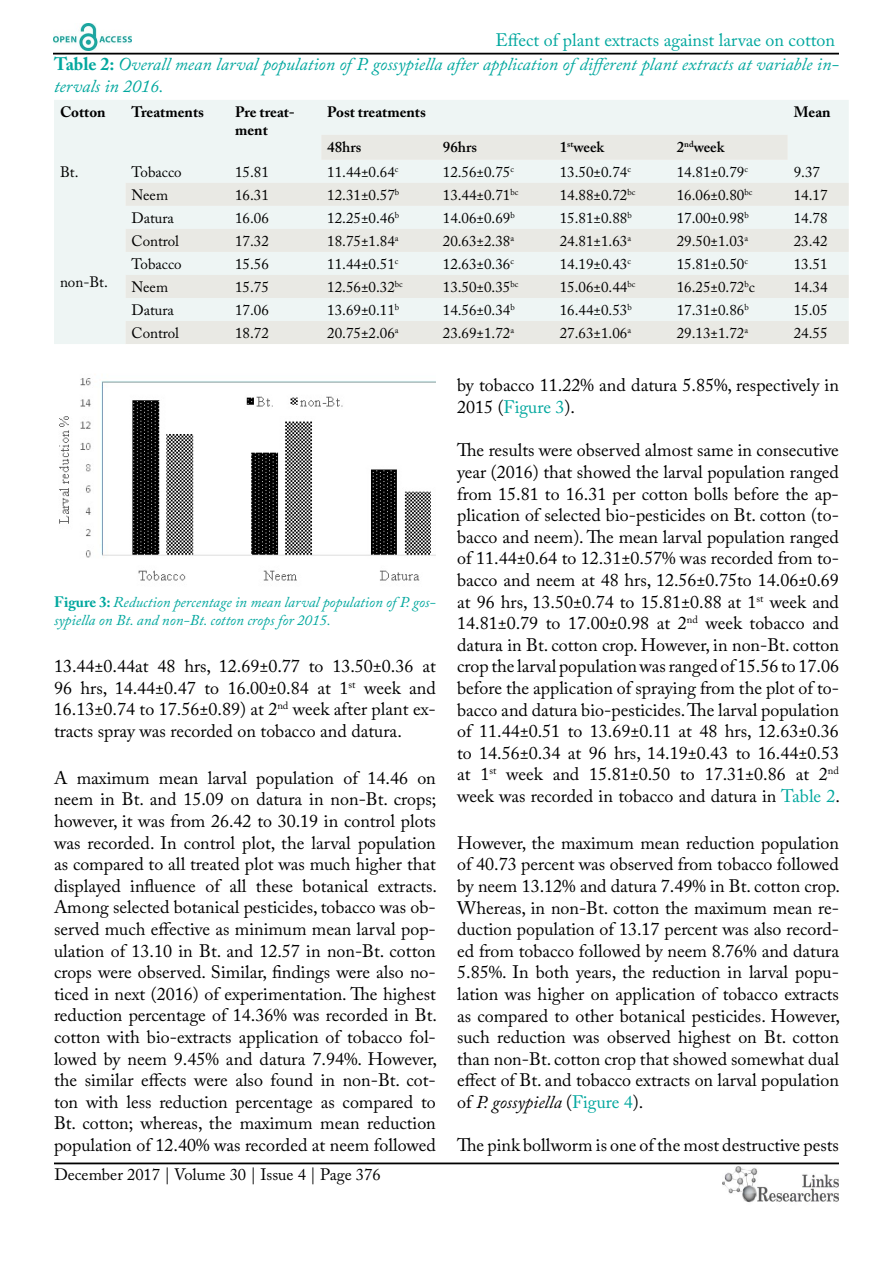
<style>
.page{position:relative;width:893px;height:1263px;background:#fff}
.page>*{position:absolute;margin:0;border:0;box-sizing:border-box;transform-origin:0 0}
.t1{font:18px/21.6px "Adobe Caslon Pro";color:#000;text-align:justify}
.t2{font:italic 18px/21.6px "Adobe Caslon Pro";color:#00a79e}
.t3{font:18px "Adobe Caslon Pro";color:#00a79e}
.t4{font:16.5px "Adobe Caslon Pro";color:#000}
.t5{font:15px "Adobe Caslon Pro";color:#000}
.t6{font:italic 15px/18px "Adobe Caslon Pro";color:#00a79e}
.t7{font:700 15px/18px "Adobe Caslon Pro";color:#000}
.t8{font:600 15px "Adobe Caslon Pro";color:#000}
.s1{font-weight:700;font-style:normal}
.s2{color:#00a79e}
.s3{font-style:italic}
</style>
<div class="page">
<hr style="left:53px;top:53px;width:786px;height:2px;background:#000">
<hr style="left:54px;top:1162px;width:785px;height:2px;background:#000">
<img style="left:722px;top:1166px;width:117px;height:37px">
<img style="left:53px;top:24px;width:78px;height:27px">
<div style="left:54px;top:100px;width:795px;height:244px;background:#eef5f4"></div>
<svg style="left:125px;top:135px;width:724px;height:209px;background:#ebeeeb"></svg>
<img style="left:59px;top:378px;width:377px;height:203px">
<p class="t3" style="left:495px;top:30px;width:341px">Effect of plant extracts against larvae on cotton</p>
<p class="t2" style="left:54px;top:53px;width:786px"><span class="s1">Table 2:</span> Overall mean larval population of P. gossypiella after application of different plant extracts at variable in&shy;tervals in 2016.</p>
<p class="t7" style="left:60px;top:103px;width:47px">Cotton</p>
<p class="t7" style="left:131px;top:103px;width:74px">Treatments</p>
<p class="t7" style="left:235px;top:103px;width:61px">Pre treat&shy;ment</p>
<p class="t7" style="left:327px;top:103px;width:100px">Post treatments</p>
<p class="t7" style="left:794px;top:103px;width:38px">Mean</p>
<p class="t8" style="left:327px;top:138px;width:36px">48hrs</p>
<p class="t8" style="left:443px;top:138px;width:36px">96hrs</p>
<p class="t8" style="left:560px;top:138px;width:46px">1<sup>st</sup>week</p>
<p class="t8" style="left:677px;top:138px;width:49px">2<sup>nd</sup>week</p>
<p class="t5" style="left:60px;top:163px;width:20px">Bt.</p>
<p class="t5" style="left:131px;top:163px;width:52px">Tobacco</p>
<p class="t5" style="left:235px;top:163px;width:35px">15.81</p>
<p class="t5" style="left:327px;top:163px;width:73px">11.44±0.64<sup>c</sup></p>
<p class="t5" style="left:443px;top:163px;width:73px">12.56±0.75<sup>c</sup></p>
<p class="t5" style="left:560px;top:163px;width:73px">13.50±0.74<sup>c</sup></p>
<p class="t5" style="left:677px;top:163px;width:73px">14.81±0.79<sup>c</sup></p>
<p class="t5" style="left:794px;top:163px;width:28px">9.37</p>
<p class="t5" style="left:131px;top:186px;width:38px">Neem</p>
<p class="t5" style="left:235px;top:186px;width:35px">16.31</p>
<p class="t5" style="left:327px;top:186px;width:74px">12.31±0.57<sup>b</sup></p>
<p class="t5" style="left:443px;top:186px;width:77px">13.44±0.71<sup>bc</sup></p>
<p class="t5" style="left:560px;top:186px;width:77px">14.88±0.72<sup>bc</sup></p>
<p class="t5" style="left:677px;top:186px;width:77px">16.06±0.80<sup>bc</sup></p>
<p class="t5" style="left:794px;top:186px;width:35px">14.17</p>
<p class="t5" style="left:131px;top:209px;width:44px">Datura</p>
<p class="t5" style="left:235px;top:209px;width:35px">16.06</p>
<p class="t5" style="left:327px;top:209px;width:74px">12.25±0.46<sup>b</sup></p>
<p class="t5" style="left:443px;top:209px;width:74px">14.06±0.69<sup>b</sup></p>
<p class="t5" style="left:560px;top:209px;width:74px">15.81±0.88<sup>b</sup></p>
<p class="t5" style="left:677px;top:209px;width:74px">17.00±0.98<sup>b</sup></p>
<p class="t5" style="left:794px;top:209px;width:35px">14.78</p>
<p class="t5" style="left:131px;top:232px;width:49px">Control</p>
<p class="t5" style="left:235px;top:232px;width:35px">17.32</p>
<p class="t5" style="left:327px;top:232px;width:73px">18.75±1.84<sup>a</sup></p>
<p class="t5" style="left:443px;top:232px;width:73px">20.63±2.38<sup>a</sup></p>
<p class="t5" style="left:560px;top:232px;width:73px">24.81±1.63<sup>a</sup></p>
<p class="t5" style="left:677px;top:232px;width:73px">29.50±1.03<sup>a</sup></p>
<p class="t5" style="left:794px;top:232px;width:35px">23.42</p>
<p class="t5" style="left:60px;top:273px;width:49px">non-Bt.</p>
<p class="t5" style="left:131px;top:255px;width:52px">Tobacco</p>
<p class="t5" style="left:235px;top:255px;width:35px">15.56</p>
<p class="t5" style="left:327px;top:255px;width:73px">11.44±0.51<sup>c</sup></p>
<p class="t5" style="left:443px;top:255px;width:73px">12.63±0.36<sup>c</sup></p>
<p class="t5" style="left:560px;top:255px;width:73px">14.19±0.43<sup>c</sup></p>
<p class="t5" style="left:677px;top:255px;width:73px">15.81±0.50<sup>c</sup></p>
<p class="t5" style="left:794px;top:255px;width:35px">13.51</p>
<p class="t5" style="left:131px;top:278px;width:38px">Neem</p>
<p class="t5" style="left:235px;top:278px;width:35px">15.75</p>
<p class="t5" style="left:327px;top:278px;width:77px">12.56±0.32<sup>bc</sup></p>
<p class="t5" style="left:443px;top:278px;width:77px">13.50±0.35<sup>bc</sup></p>
<p class="t5" style="left:560px;top:278px;width:77px">15.06±0.44<sup>bc</sup></p>
<p class="t5" style="left:677px;top:278px;width:80px">16.25±0.72<sup>b</sup>c</p>
<p class="t5" style="left:794px;top:278px;width:35px">14.34</p>
<p class="t5" style="left:131px;top:301px;width:44px">Datura</p>
<p class="t5" style="left:235px;top:301px;width:35px">17.06</p>
<p class="t5" style="left:327px;top:301px;width:74px">13.69±0.11<sup>b</sup></p>
<p class="t5" style="left:443px;top:301px;width:74px">14.56±0.34<sup>b</sup></p>
<p class="t5" style="left:560px;top:301px;width:74px">16.44±0.53<sup>b</sup></p>
<p class="t5" style="left:677px;top:301px;width:74px">17.31±0.86<sup>b</sup></p>
<p class="t5" style="left:794px;top:301px;width:35px">15.05</p>
<p class="t5" style="left:131px;top:324px;width:49px">Control</p>
<p class="t5" style="left:235px;top:324px;width:35px">18.72</p>
<p class="t5" style="left:327px;top:324px;width:73px">20.75±2.06<sup>a</sup></p>
<p class="t5" style="left:443px;top:324px;width:73px">23.69±1.72<sup>a</sup></p>
<p class="t5" style="left:560px;top:324px;width:73px">27.63±1.06<sup>a</sup></p>
<p class="t5" style="left:677px;top:324px;width:73px">29.13±1.72<sup>a</sup></p>
<p class="t5" style="left:794px;top:324px;width:35px">24.55</p>
<p class="t6" style="left:54px;top:593px;width:383px"><span class="s1">Figure 3:</span> Reduction percentage in mean larval population of P. gos&shy;sypiella on Bt. and non-Bt. cotton crops for 2015.</p>
<p class="t1" style="left:54px;top:655px;width:383px">13.44±0.44at 48 hrs, 12.69±0.77 to 13.50±0.36 at 96 hrs, 14.44±0.47 to 16.00±0.84 at 1<sup>st</sup> week and 16.13±0.74 to 17.56±0.89) at 2<sup>nd</sup> week after plant ex&shy;tracts spray was recorded on tobacco and datura.</p>
<p class="t1" style="left:54px;top:767px;width:385px">A maximum mean larval population of 14.46 on neem in Bt. and 15.09 on datura in non-Bt. crops; however, it was from 26.42 to 30.19 in control plots was recorded. In control plot, the larval population as compared to all treated plot was much higher that displayed influence of all these botanical extracts.<br>Among selected botanical pesticides, tobacco was ob&shy;served much effective as minimum mean larval pop&shy;ulation of 13.10 in Bt. and 12.57 in non-Bt. cotton crops were observed. Similar, findings were also no&shy;ticed in next (2016) of experimentation. The highest reduction percentage of 14.36% was recorded in Bt. cotton with bio-extracts application of tobacco fol&shy;lowed by neem 9.45% and datura 7.94%. However, the similar effects were also found in non-Bt. cot&shy;ton with less reduction percentage as compared to Bt. cotton; whereas, the maximum mean reduction population of 12.40% was recorded at neem followed</p>
<p class="t4" style="left:54px;top:1165px;width:328px">December 2017 | Volume 30 | Issue 4 | Page 376</p>
<p class="t1" style="left:457px;top:374px;width:383px">by tobacco 11.22% and datura 5.85%, respectively in<br>2015 (<span class="s2">Figure 3</span>).</p>
<p class="t1" style="left:457px;top:439px;width:385px">The results were observed almost same in consecutive year (2016) that showed the larval population ranged from 15.81 to 16.31 per cotton bolls before the ap&shy;plication of selected bio-pesticides on Bt. cotton (to&shy;bacco and neem). The mean larval population ranged of 11.44±0.64 to 12.31±0.57% was recorded from to&shy;bacco and neem at 48 hrs, 12.56±0.75to 14.06±0.69 at 96 hrs, 13.50±0.74 to 15.81±0.88 at 1<sup>st</sup> week and 14.81±0.79 to 17.00±0.98 at 2<sup>nd</sup> week tobacco and datura in Bt. cotton crop. However, in non-Bt. cotton crop the larval population was ranged of 15.56 to 17.06 before the application of spraying from the plot of to&shy;bacco and datura bio-pesticides. The larval population of 11.44±0.51 to 13.69±0.11 at 48 hrs, 12.63±0.36 to 14.56±0.34 at 96 hrs, 14.19±0.43 to 16.44±0.53 at 1<sup>st</sup> week and 15.81±0.50 to 17.31±0.86 at 2<sup>nd </sup>week was recorded in tobacco and datura in <span class="s2">Table 2</span>.</p>
<p class="t1" style="left:457px;top:832px;width:385px">However, the maximum mean reduction population of 40.73 percent was observed from tobacco followed by neem 13.12% and datura 7.49% in Bt. cotton crop.<br>Whereas, in non-Bt. cotton the maximum mean re&shy;duction population of 13.17 percent was also record&shy;ed from tobacco followed by neem 8.76% and datura 5.85%. In both years, the reduction in larval popu&shy;lation was higher on application of tobacco extracts as compared to other botanical pesticides. However, such reduction was observed highest on Bt. cotton than non-Bt. cotton crop that showed somewhat dual effect of Bt. and tobacco extracts on larval population of <span class="s3">P. gossypiella</span> (<span class="s2">Figure 4</span>).</p>
<p class="t1" style="left:457px;top:1134px;width:383px">The pink bollworm is one of the most destructive pests</p>
</div>
